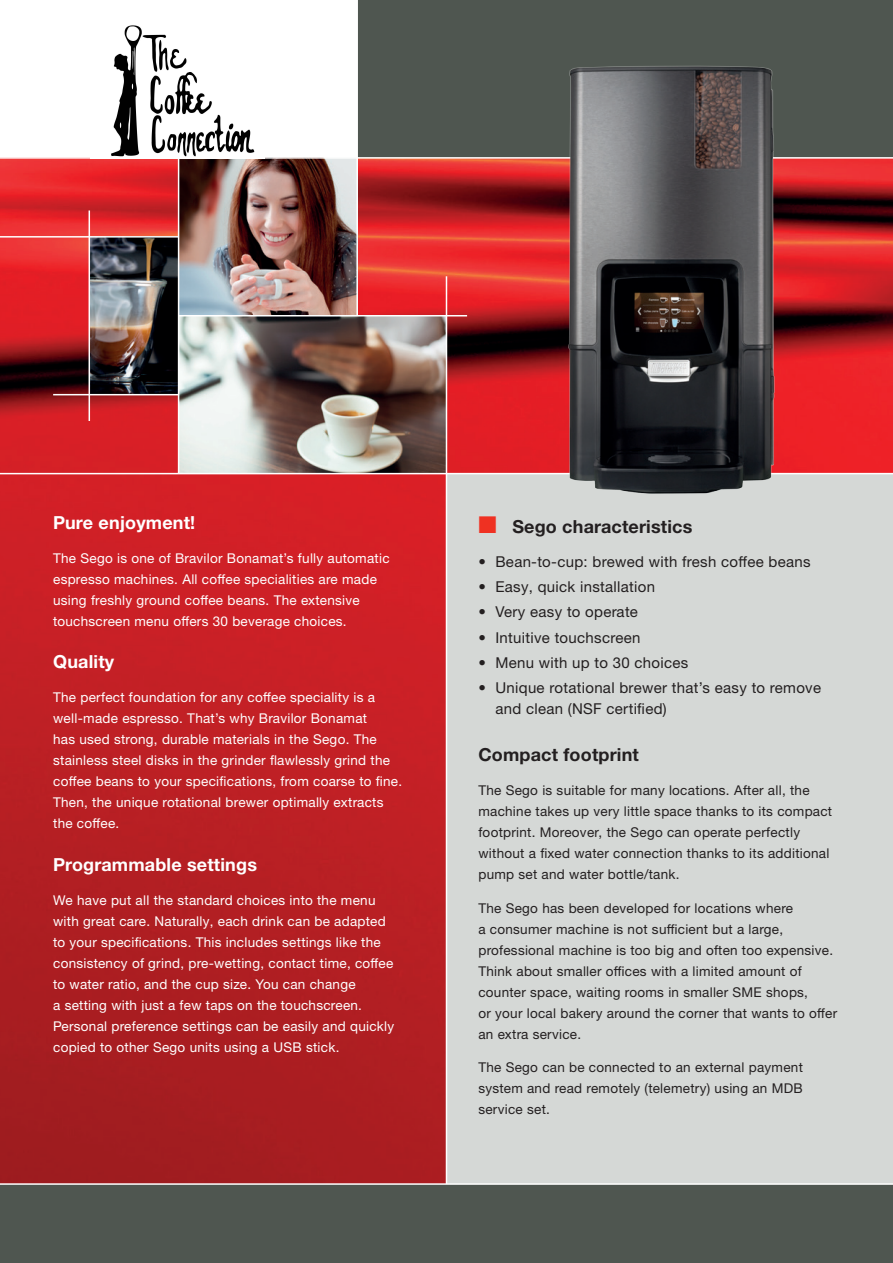
<style>
.page{position:relative;width:893px;height:1263px;background:#fff}
.page>*{position:absolute;margin:0;border:0;box-sizing:border-box;transform-origin:0 0}
.t1{font:700 18px "Helvetica Neue LTW1 G";letter-spacing:.01em;color:#fff}
.t2{font:700 18px "Helvetica Neue LTW1 G";letter-spacing:.01em;color:#231f20}
.t3{font:15px/21px "Helvetica Neue LTW1 G";letter-spacing:.02em;color:#231f20}
.t4{font:13.5px/21px "Helvetica Neue LTW1 G";letter-spacing:.02em;color:#fff}
.t5{font:13.5px/21px "Helvetica Neue LTW1 G";letter-spacing:.02em;color:#231f20}
.s1{color:#ef3122}
</style>
<div class="page">
<img style="left:0;top:159px;width:893px;height:1024px">
<div style="left:357px;top:0;width:536px;height:158px;background:#4f5650"></div>
<div style="left:0;top:1184px;width:893px;height:79px;background:#4f5650"></div>
<div style="left:446px;top:474px;width:447px;height:710px;background:#d5d8d6"></div>
<img style="left:90px;top:238px;width:88px;height:156px">
<img style="left:179px;top:316px;width:267px;height:157px">
<img style="left:179px;top:159px;width:177px;height:156px">
<hr style="left:0;top:1183px;width:893px;height:2px;background:#fff">
<hr style="left:0;top:157px;width:893px;height:2px;background:#fff">
<hr style="left:178px;top:158px;width:1px;height:316px;background:#fff">
<hr style="left:356px;top:0;width:2px;height:316px;background:#fff">
<hr style="left:179px;top:315px;width:288px;height:1px;background:#fff">
<hr style="left:446px;top:276px;width:1px;height:908px;background:#fff">
<hr style="left:53px;top:394px;width:126px;height:1px;background:#fff">
<hr style="left:89px;top:210px;width:1px;height:211px;background:#fff">
<hr style="left:0;top:236px;width:179px;height:2px;background:#fff">
<hr style="left:0;top:473px;width:893px;height:1px;background:#fff">
<img style="left:546px;top:65px;width:258px;height:429px">
<img style="left:111px;top:25px;width:144px;height:132px">
<h1 class="t1" style="left:53px;top:511px;width:144px">Pure enjoyment!</h1>
<p class="t4" style="left:53px;top:547px;width:338px">The Sego is one of Bravilor Bonamat’s fully automatic espresso machines. All coffee specialities are made using freshly ground coffee beans. The extensive touchscreen menu offers 30 beverage choices.</p>
<h1 class="t1" style="left:53px;top:651px;width:63px">Quality</h1>
<p class="t4" style="left:53px;top:687px;width:351px">The perfect foundation for any coffee speciality is a well-made espresso. That’s why Bravilor Bonamat<br>has used strong, durable materials in the Sego. The stainless steel disks in the grinder flawlessly grind the coffee beans to your specifications, from coarse to fine.<br>Then, the unique rotational brewer optimally extracts the coffee.</p>
<h1 class="t1" style="left:53px;top:853px;width:205px">Programmable settings</h1>
<p class="t4" style="left:53px;top:889px;width:343px">We have put all the standard choices into the menu with great care. Naturally, each drink can be adapted to your specifications. This includes settings like the consistency of grind, pre-wetting, contact time, coffee to water ratio, and the cup size. You can change<br>a setting with just a few taps on the touchscreen.<br>Personal preference settings can be easily and quickly copied to other Sego units using a USB stick.</p>
<h1 class="t2" style="left:478px;top:515px;width:216px"><span class="s1">■</span> Sego characteristics</h1>
<p class="t3" style="left:478px;top:551px;width:334px">• Bean-to-cup: brewed with fresh coffee beans</p>
<p class="t3" style="left:478px;top:576px;width:178px">• Easy, quick installation</p>
<p class="t3" style="left:478px;top:601px;width:161px">• Very easy to operate</p>
<p class="t3" style="left:478px;top:627px;width:164px">• Intuitive touchscreen</p>
<p class="t3" style="left:478px;top:652px;width:211px">• Menu with up to 30 choices</p>
<p class="t3" style="left:495px;top:677px;width:327px;text-indent:-17px">• Unique rotational brewer that’s easy to remove and clean (NSF certified)</p>
<h1 class="t2" style="left:478px;top:743px;width:162px">Compact footprint</h1>
<p class="t5" style="left:478px;top:779px;width:355px">The Sego is suitable for many locations. After all, the machine takes up very little space thanks to its compact footprint. Moreover, the Sego can operate perfectly without a fixed water connection thanks to its additional pump set and water bottle/tank.</p>
<p class="t5" style="left:478px;top:897px;width:360px">The Sego has been developed for locations where<br>a consumer machine is not sufficient but a large, professional machine is too big and often too expensive.<br>Think about smaller offices with a limited amount of counter space, waiting rooms in smaller SME shops,<br>or your local bakery around the corner that wants to offer an extra service.</p>
<p class="t5" style="left:478px;top:1057px;width:326px;text-align:justify">The Sego can be connected to an external payment system and read remotely (telemetry) using an MDB service set.</p>
</div>
